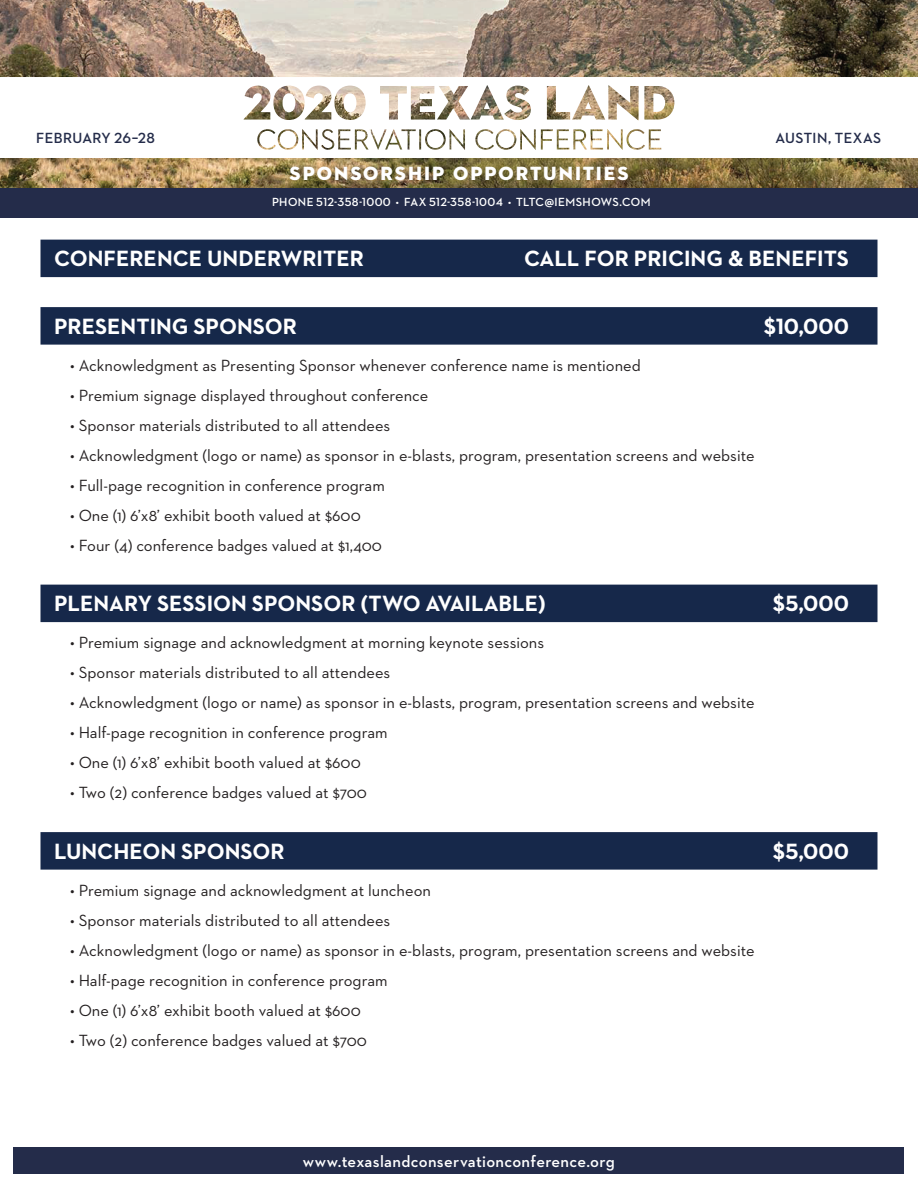
<style>
.page{position:relative;width:918px;height:1188px;background:#fff}
.page>*{position:absolute;margin:0;border:0;box-sizing:border-box;transform-origin:0 0}
.t1{font:700 22.5px "Neutraface 2 Text";color:#fff}
.t2{font:19.5px "Neutraface 2 Display Titling";letter-spacing:.105em;color:#fff}
.t3{font:16.5px "Neutraface 2 Text";color:#231f20}
.t4{font:600 16.5px "Neutraface 2 Text";letter-spacing:.02em;color:#fff}
.t5{font:700 15px "Neutraface 2 Display";letter-spacing:.025em;color:#242c4a}
.t6{font:700 12px "Neutraface 2 Display";letter-spacing:.035em;color:#fff}
</style>
<div class="page">
<img style="left:0;top:0;width:918px;height:188px">
<div style="left:14px;top:1148px;width:890px;height:26px;background:#242c4a"></div>
<svg style="left:0;top:77px;width:918px;height:81px"></svg>
<div style="left:0;top:188px;width:918px;height:29px;background:#242c4a"></div>
<div style="left:40px;top:240px;width:838px;height:37px;background:#16284a"></div>
<div style="left:40px;top:307px;width:838px;height:38px;background:#16284a"></div>
<div style="left:40px;top:585px;width:838px;height:37px;background:#16284a"></div>
<div style="left:40px;top:832px;width:838px;height:38px;background:#16284a"></div>
<p class="t5" style="left:36px;top:129px;width:120px">FEBRUARY 26–28</p>
<p class="t5" style="left:776px;top:129px;width:107px">AUSTIN, TEXAS</p>
<p class="t2" style="left:290px;top:162px;width:340px">SPONSORSHIP OPPORTUNITIES</p>
<p class="t6" style="left:272px;top:195px;width:380px">PHONE 512-358-1000 • FAX 512-358-1004 • TLTC@IEMSHOWS.COM</p>
<h1 class="t1" style="left:54px;top:244px;width:311px">CONFERENCE UNDERWRITER</h1>
<h1 class="t1" style="left:524px;top:244px;width:327px">CALL FOR PRICING &amp; BENEFITS</h1>
<h1 class="t1" style="left:54px;top:312px;width:245px">PRESENTING SPONSOR</h1>
<h1 class="t1" style="left:764px;top:312px;width:87px">$10,000</h1>
<p class="t3" style="left:70px;top:355px;width:572px">• Acknowledgment as Presenting Sponsor whenever conference name is mentioned</p>
<p class="t3" style="left:70px;top:385px;width:360px">• Premium signage displayed throughout conference</p>
<p class="t3" style="left:70px;top:415px;width:322px">• Sponsor materials distributed to all attendees</p>
<p class="t3" style="left:70px;top:445px;width:686px">• Acknowledgment (logo or name) as sponsor in e-blasts, program, presentation screens and website</p>
<p class="t3" style="left:70px;top:475px;width:316px">• Full-page recognition in conference program</p>
<p class="t3" style="left:70px;top:505px;width:292px">• One (1) 6’x8’ exhibit booth valued at $600</p>
<p class="t3" style="left:70px;top:535px;width:313px">• Four (4) conference badges valued at $1,400</p>
<h1 class="t1" style="left:54px;top:589px;width:493px">PLENARY SESSION SPONSOR (TWO AVAILABLE)</h1>
<h1 class="t1" style="left:773px;top:589px;width:78px">$5,000</h1>
<p class="t3" style="left:70px;top:632px;width:476px">• Premium signage and acknowledgment at morning keynote sessions</p>
<p class="t3" style="left:70px;top:662px;width:322px">• Sponsor materials distributed to all attendees</p>
<p class="t3" style="left:70px;top:692px;width:686px">• Acknowledgment (logo or name) as sponsor in e-blasts, program, presentation screens and website</p>
<p class="t3" style="left:70px;top:722px;width:319px">• Half-page recognition in conference program</p>
<p class="t3" style="left:70px;top:752px;width:292px">• One (1) 6’x8’ exhibit booth valued at $600</p>
<p class="t3" style="left:70px;top:782px;width:298px">• Two (2) conference badges valued at $700</p>
<h1 class="t1" style="left:54px;top:837px;width:232px">LUNCHEON SPONSOR</h1>
<h1 class="t1" style="left:773px;top:837px;width:78px">$5,000</h1>
<p class="t3" style="left:70px;top:880px;width:362px">• Premium signage and acknowledgment at luncheon</p>
<p class="t3" style="left:70px;top:910px;width:322px">• Sponsor materials distributed to all attendees</p>
<p class="t3" style="left:70px;top:940px;width:686px">• Acknowledgment (logo or name) as sponsor in e-blasts, program, presentation screens and website</p>
<p class="t3" style="left:70px;top:970px;width:319px">• Half-page recognition in conference program</p>
<p class="t3" style="left:70px;top:1000px;width:292px">• One (1) 6’x8’ exhibit booth valued at $600</p>
<p class="t3" style="left:70px;top:1030px;width:298px">• Two (2) conference badges valued at $700</p>
<p class="t4" style="left:303px;top:1151px;width:314px">www.texaslandconservationconference.org</p>
</div>
